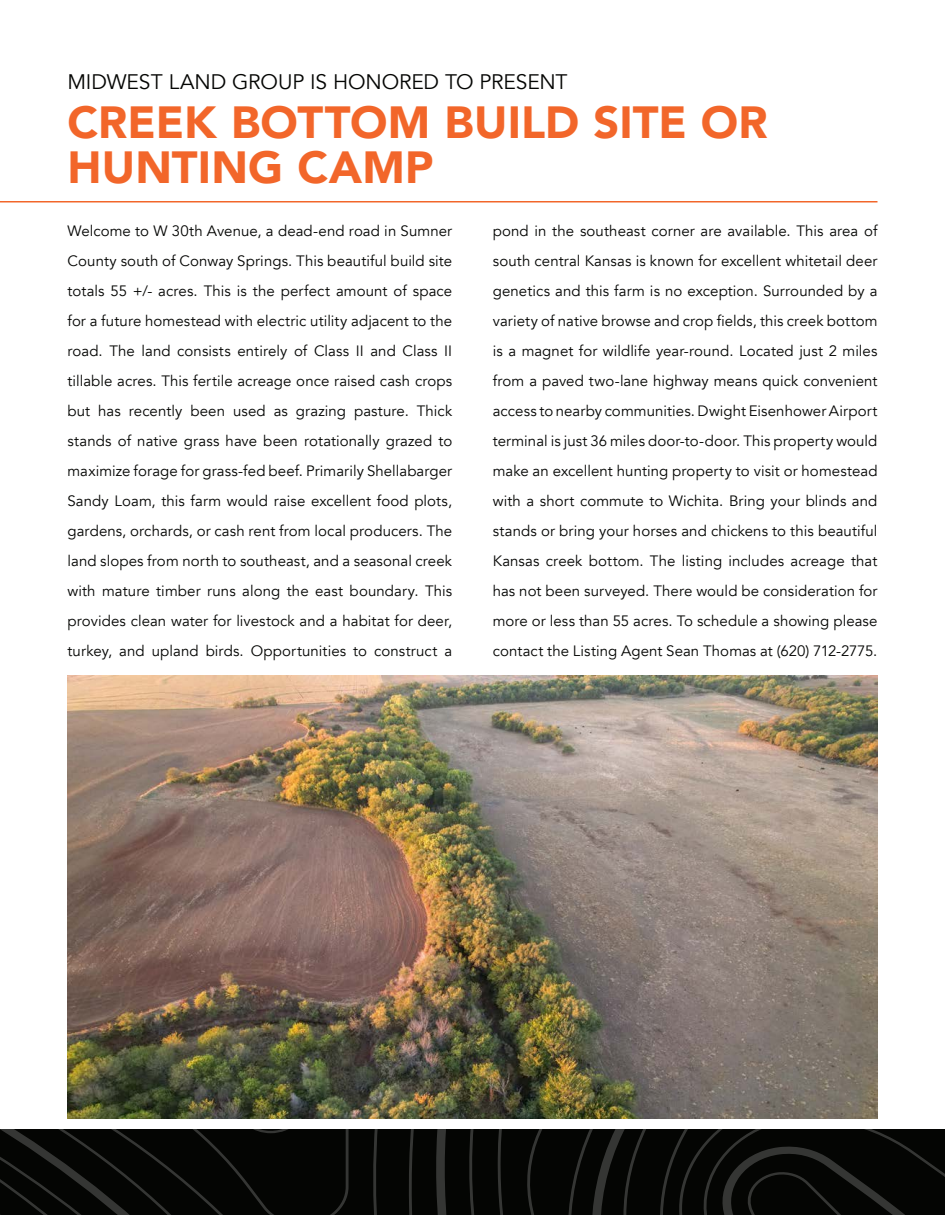
<style>
.page{position:relative;width:945px;height:1215px;background:#fff}
.page>*{position:absolute;margin:0;border:0;box-sizing:border-box;transform-origin:0 0}
.t1{font:900 45px/45px "Avenir";letter-spacing:.005em;color:#f2662a}
.t2{font:21px "Avenir";letter-spacing:-.005em;color:#040503}
.t3{font:15px/30px "Avenir";letter-spacing:.005em;color:#040503;text-align:justify}
</style>
<div class="page">
<hr style="left:0;top:201px;width:878px;height:1px;background:#f2662a">
<svg style="left:0;top:1130px;width:945px;height:85px;background:#090a08"></svg>
<img style="left:68px;top:676px;width:810px;height:442px">
<p class="t2" style="left:68px;top:69px;width:502px">MIDWEST LAND GROUP IS HONORED TO PRESENT</p>
<p class="t1" style="left:68px;top:99px;width:702px">CREEK BOTTOM BUILD SITE OR<br>HUNTING CAMP</p>
<p class="t3" style="left:68px;top:216px;width:386px">Welcome to W 30th Avenue, a dead-end road in Sumner County south of Conway Springs. This beautiful build site totals 55 +/- acres. This is the perfect amount of space for a future homestead with electric utility adjacent to the road. The land consists entirely of Class II and Class II tillable acres. This fertile acreage once raised cash crops but has recently been used as grazing pasture. Thick stands of native grass have been rotationally grazed to maximize forage for grass-fed beef. Primarily Shellabarger Sandy Loam, this farm would raise excellent food plots, gardens, orchards, or cash rent from local producers. The land slopes from north to southeast, and a seasonal creek with mature timber runs along the east boundary. This provides clean water for livestock and a habitat for deer, turkey, and upland birds. Opportunities to construct a</p>
<p class="t3" style="left:493px;top:216px;width:386px">pond in the southeast corner are available. This area of south central Kansas is known for excellent whitetail deer genetics and this farm is no exception. Surrounded by a variety of native browse and crop fields, this creek bottom is a magnet for wildlife year-round. Located just 2 miles from a paved two-lane highway means quick convenient access to nearby communities. Dwight Eisenhower Airport terminal is just 36 miles door-to-door. This property would make an excellent hunting property to visit or homestead with a short commute to Wichita. Bring your blinds and stands or bring your horses and chickens to this beautiful Kansas creek bottom. The listing includes acreage that has not been surveyed. There would be consideration for more or less than 55 acres. To schedule a showing please contact the Listing Agent Sean Thomas at (620) 712-2775.</p>
</div>
